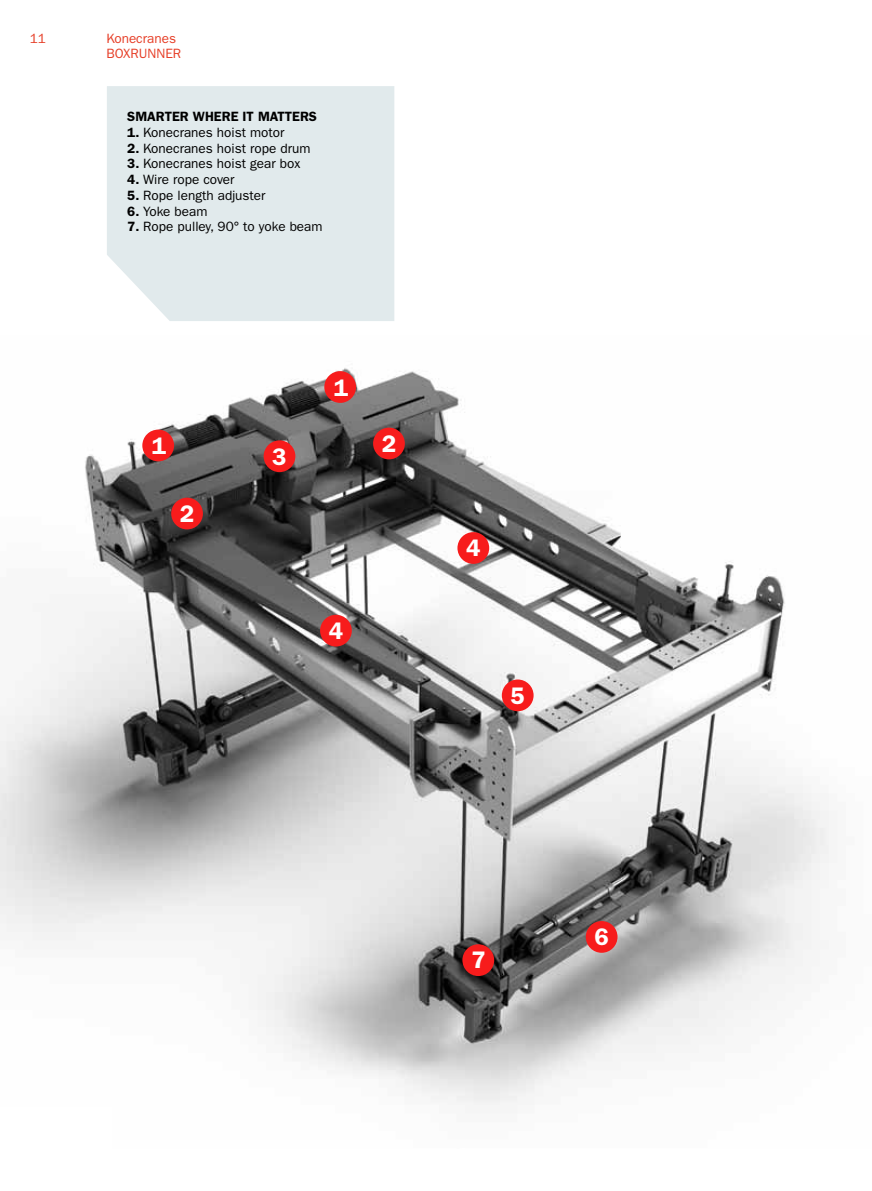
<style>
.page{position:relative;width:872px;height:1191px;background:#fff}
.page>*{position:absolute;margin:0;border:0;box-sizing:border-box;transform-origin:0 0}
.t1{font:600 24px "ITC Franklin Gothic Std";color:#fff}
.t2{font:13.5px "ITC Franklin Gothic Std";color:#000}
.t3{font:600 13.5px "ITC Franklin Gothic Std";color:#000}
.t4{font:13.5px/15px "ITC Franklin Gothic Std";color:#e63e27}
.s1{font-weight:600}
</style>
<div class="page">
<div style="left:107px;top:86px;width:287px;height:235px;background:#e1eaec"></div>
<img style="left:0;top:368px;width:829px;height:737px">
<div style="left:142px;top:429px;width:32px;height:32px;background:#f71c1c;border-radius:50%"></div>
<div style="left:264px;top:440px;width:31px;height:32px;background:#f71c1c;border-radius:50%"></div>
<div style="left:457px;top:532px;width:32px;height:32px;background:#f71c1c;border-radius:50%"></div>
<div style="left:171px;top:497px;width:32px;height:32px;background:#f71c1c;border-radius:50%"></div>
<div style="left:324px;top:371px;width:32px;height:32px;background:#f71c1c;border-radius:50%"></div>
<div style="left:373px;top:427px;width:32px;height:32px;background:#f71c1c;border-radius:50%"></div>
<div style="left:320px;top:615px;width:32px;height:31px;background:#f71c1c;border-radius:50%"></div>
<div style="left:502px;top:679px;width:31px;height:32px;background:#f71c1c;border-radius:50%"></div>
<div style="left:586px;top:921px;width:31px;height:31px;background:#f71c1c;border-radius:50%"></div>
<div style="left:462px;top:944px;width:32px;height:32px;background:#f71c1c;border-radius:50%"></div>
<p class="t4" style="left:30px;top:31px;width:18px">11</p>
<p class="t4" style="left:106px;top:31px;width:71px">Konecranes<br>Boxrunner</p>
<p class="t3" style="left:127px;top:108px;width:191px">SMARTER WHERE IT MATTERS</p>
<p class="t2" style="left:127px;top:124px;width:159px"><span class="s1">1.</span> Konecranes hoist motor</p>
<p class="t2" style="left:127px;top:140px;width:185px"><span class="s1">2.</span> Konecranes hoist rope drum</p>
<p class="t2" style="left:127px;top:156px;width:175px"><span class="s1">3.</span> Konecranes hoist gear box</p>
<p class="t2" style="left:127px;top:172px;width:109px"><span class="s1">4.</span> Wire rope cover</p>
<p class="t2" style="left:127px;top:187px;width:140px"><span class="s1">5.</span> Rope length adjuster</p>
<p class="t2" style="left:127px;top:203px;width:82px"><span class="s1">6.</span> Yoke beam</p>
<p class="t2" style="left:127px;top:219px;width:197px"><span class="s1">7.</span> Rope pulley, 90° to yoke beam</p>
<h1 class="t1" style="left:152px;top:432px;width:16px">1</h1>
<h1 class="t1" style="left:180px;top:499px;width:16px">2</h1>
<h1 class="t1" style="left:272px;top:442px;width:16px">3</h1>
<h1 class="t1" style="left:334px;top:373px;width:16px">1</h1>
<h1 class="t1" style="left:382px;top:429px;width:16px">2</h1>
<h1 class="t1" style="left:329px;top:616px;width:16px">4</h1>
<h1 class="t1" style="left:466px;top:534px;width:16px">4</h1>
<h1 class="t1" style="left:510px;top:681px;width:16px">5</h1>
<h1 class="t1" style="left:471px;top:946px;width:16px">7</h1>
<h1 class="t1" style="left:594px;top:922px;width:16px">6</h1>
</div>
